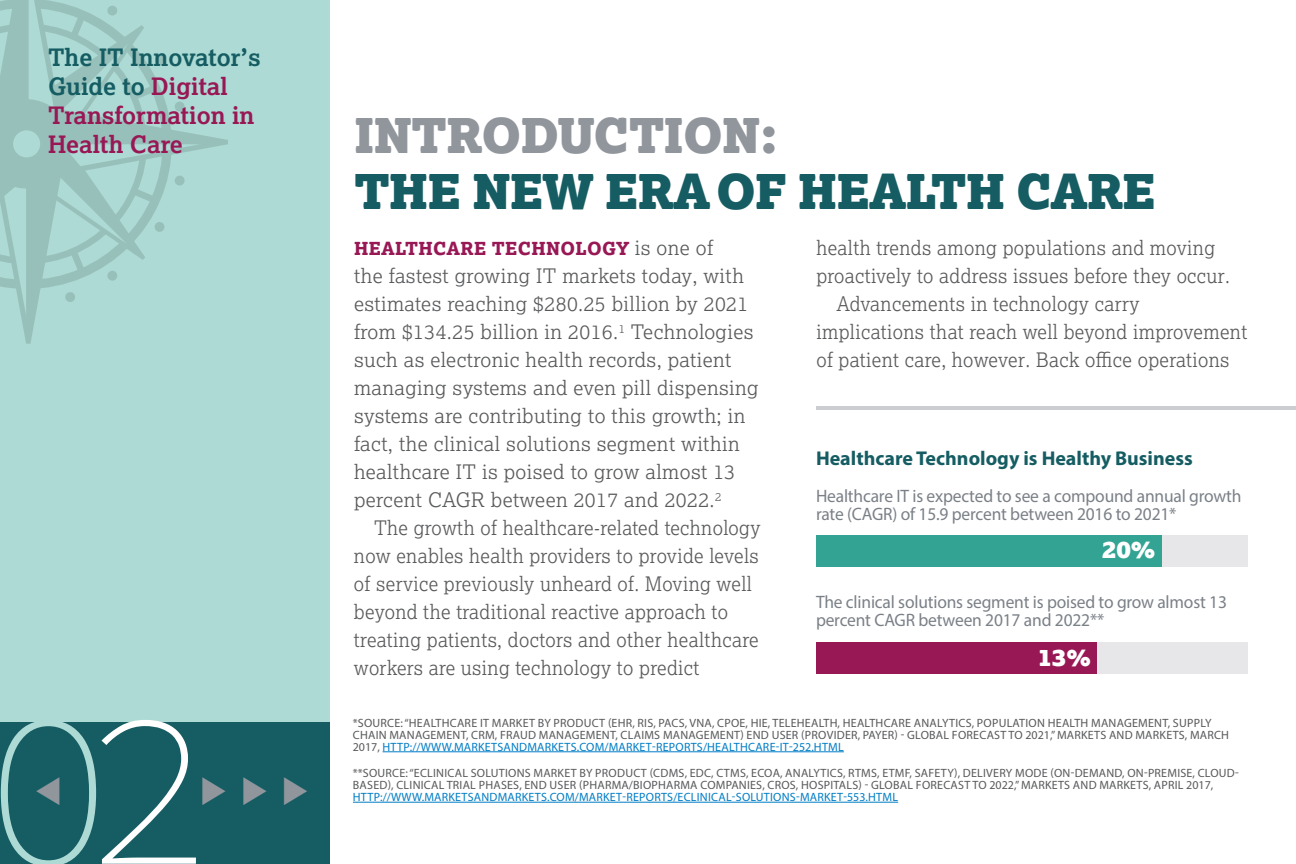
<style>
.page{position:relative;width:1296px;height:864px;background:#fff}
.page>*{position:absolute;margin:0;border:0;box-sizing:border-box;transform-origin:0 0}
.t1{font:200 220.6px "Source Code Pro";color:#fff}
.t2{font:900 48px "Lexia";letter-spacing:-.02em;color:#155d63}
.t3{font:900 48px "Lexia";letter-spacing:-.02em;color:#91969d}
.t4{font:700 24px/28.8px "Lexia";color:#981855}
.t5{font:900 24px "Lexia";color:#fff}
.t6{font:300 20px/28px "Lexia";letter-spacing:.02em;color:#58595b;scale:.95 1}
.t7{font:300 20px/28px "Lexia";letter-spacing:.02em;color:#58595b}
.t8{font:700 20px "Myriad Pro";color:#155d63}
.t9{font:18px/18px "Myriad Pro";letter-spacing:-.01em;color:#7b8087}
.t10{font:800 18px "Lexia";letter-spacing:.02em;color:#981855}
.t11{font:12px/12px "Myriad Pro";letter-spacing:.02em;color:#58595b}
.t12{font:12px "Myriad Pro";letter-spacing:.02em;color:#007dc5}
.s1{color:#155d63}
.s2{font-weight:300;font-size:20px;color:#58595b}
.s3{color:#007dc5}
</style>
<div class="page">
<div style="left:0;top:0;width:330px;height:821px;background:#addad4"></div>
<div style="left:0;top:722px;width:330px;height:142px;background:#155d63"></div>
<svg style="left:0;top:0;width:214px;height:330px"></svg>
<div style="left:883px;top:642px;width:365px;height:32px;background:#e7e7e9"></div>
<div style="left:816px;top:642px;width:280px;height:32px;background:#981855"></div>
<div style="left:1018px;top:535px;width:230px;height:32px;background:#e7e7e9"></div>
<div style="left:816px;top:535px;width:346px;height:32px;background:#33a393"></div>
<hr style="left:383px;top:751px;width:461px;height:1px;background:#007dc5">
<hr style="left:353px;top:802px;width:545px;height:1px;background:#007dc5">
<hr style="left:816px;top:406px;width:480px;height:4px;background:#cbcdd0">
<svg style="left:1px;top:722px;width:95px;height:142px"></svg>
<h3 class="t4" style="left:48px;top:42px;width:214px"><span class="s1">The IT Innovator’s<br>Guide to</span> Digital<br>Transformation in<br>Health Care</h3>
<h1 class="t1" style="left:83px;top:658px;width:228px"><sup>◆</sup>2 <sup>◆◆</sup></h1>
<h2 class="t3" style="left:354px;top:104px;width:426px">INTRODUCTION:</h2>
<h2 class="t2" style="left:354px;top:160px;width:803px">THE NEW ERA OF HEALTH CARE</h2>
<h3 class="t10" style="left:354px;top:237px;width:361px">HEALTHCARE TECHNOLOGY <span class="s2">is one of</span></h3>
<p class="t7" style="left:354px;top:261px;width:406px">the fastest growing IT markets today, with estimates reaching $280.25 billion by 2021 from $134.25 billion in 2016.<sup>1</sup> Technologies such as electronic health records, patient managing systems and even pill dispensing systems are contributing to this growth; in fact, the clinical solutions segment within healthcare IT is poised to grow almost 13 percent CAGR between 2017 and 2022.<sup>2</sup></p>
<p class="t6" style="left:354px;top:513px;width:429px;text-indent:20px">The growth of healthcare-related technology now enables health providers to provide levels of service previously unheard of. Moving well beyond the traditional reactive approach to treating patients, doctors and other healthcare workers are using technology to predict</p>
<h3 class="t6" style="left:816px;top:233px;width:421px">health trends among populations and moving</h3>
<h3 class="t6" style="left:816px;top:261px;width:437px">proactively to address issues before they occur.</h3>
<h3 class="t6" style="left:836px;top:289px;width:321px">Advancements in technology carry</h3>
<h3 class="t6" style="left:816px;top:317px;width:455px">implications that reach well beyond improvement</h3>
<h3 class="t6" style="left:816px;top:345px;width:436px">of patient care, however. Back office operations</h3>
<h3 class="t8" style="left:816px;top:445px;width:378px">Healthcare Technology is Healthy Business</h3>
<h3 class="t9" style="left:816px;top:487px;width:427px">Healthcare IT is expected to see a compound annual growth rate (CAGR) of 15.9 percent between 2016 to 2021*</h3>
<h3 class="t5" style="left:1102px;top:533px;width:55px">20%</h3>
<h3 class="t9" style="left:816px;top:593px;width:413px">The clinical solutions segment is poised to grow almost 13 percent CAGR between 2017 and 2022**</h3>
<h3 class="t5" style="left:1038px;top:641px;width:55px">13%</h3>
<p class="t11" style="left:353px;top:716px;width:878px">*SOURCE: “HEALTHCARE IT MARKET BY PRODUCT (EHR, RIS, PACS, VNA, CPOE, HIE, TELEHEALTH, HEALTHCARE ANALYTICS, POPULATION HEALTH MANAGEMENT, SUPPLY<br>CHAIN MANAGEMENT, CRM, FRAUD MANAGEMENT, CLAIMS MANAGEMENT) END USER (PROVIDER, PAYER) - GLOBAL FORECAST TO 2021,” MARKETS AND MARKETS, MARCH<br>2017, <span class="s3">HTTP://WWW.MARKETSANDMARKETS.COM/MARKET-REPORTS/HEALTHCARE-IT-252.HTML</span></p>
<p class="t11" style="left:353px;top:767px;width:888px">**SOURCE: “ECLINICAL SOLUTIONS MARKET BY PRODUCT (CDMS, EDC, CTMS, ECOA, ANALYTICS, RTMS, ETMF, SAFETY), DELIVERY MODE (ON-DEMAND, ON-PREMISE, CLOUD-<br>BASED), CLINICAL TRIAL PHASES, END USER (PHARMA/BIOPHARMA COMPANIES, CROS, HOSPITALS) - GLOBAL FORECAST TO 2022,” MARKETS AND MARKETS, APRIL 2017,</p>
<p class="t12" style="left:353px;top:790px;width:547px">HTTP://WWW.MARKETSANDMARKETS.COM/MARKET-REPORTS/ECLINICAL-SOLUTIONS-MARKET-553.HTML</p>
</div>
